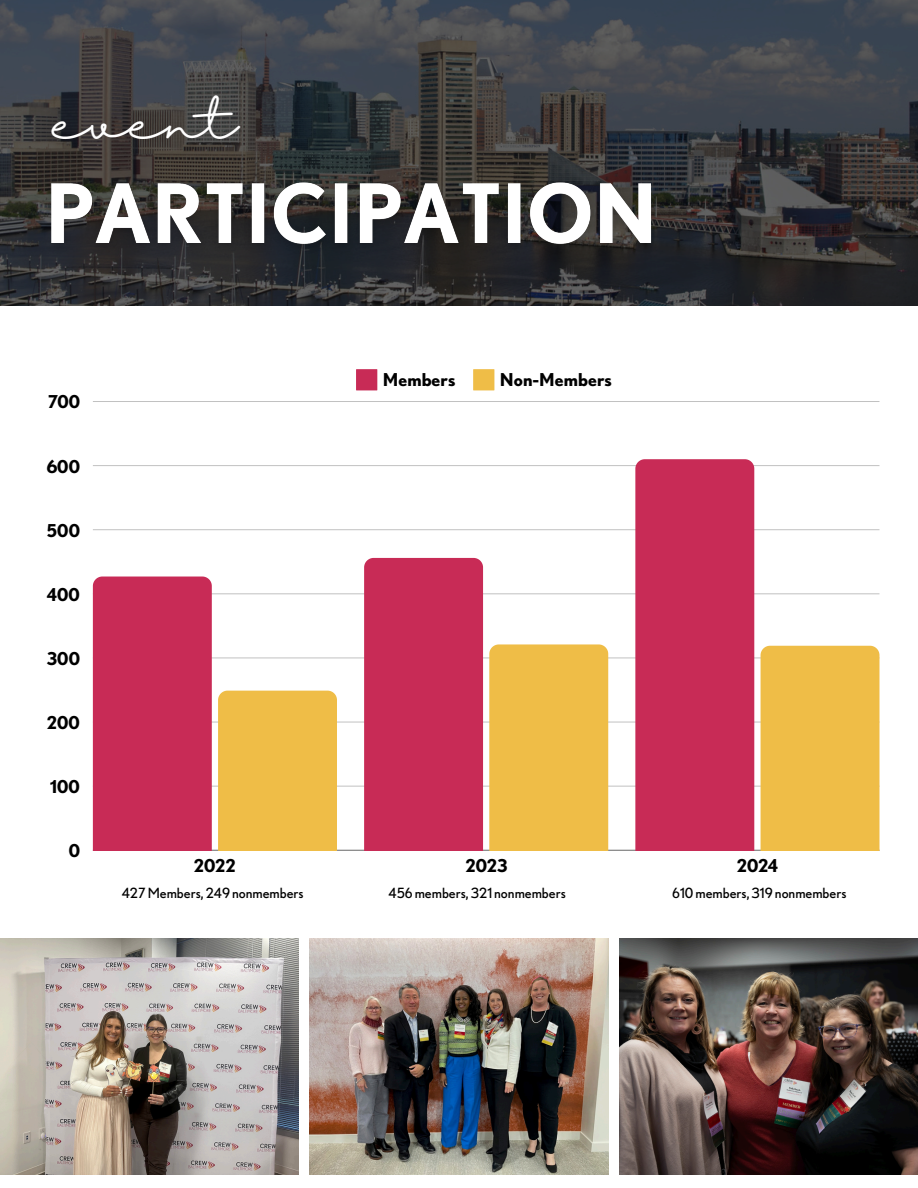
<style>
.page{position:relative;width:918px;height:1188px;background:#fff}
.page>*{position:absolute;margin:0;border:0;box-sizing:border-box;transform-origin:0 0}
.t1{font:47.25px "Halimun";color:#fff}
.t2{font:700 17.7px "Nobel";color:#000}
.t3{font:14.1px "Nobel";color:#000}
</style>
<div class="page">
<svg style="left:356px;top:369px;width:21px;height:21px"></svg>
<svg style="left:473px;top:369px;width:21px;height:21px"></svg>
<hr style="left:93px;top:850px;width:786px;height:1px;background:#000;opacity:.6">
<hr style="left:93px;top:786px;width:786px;height:1px;background:#d7d7d7">
<hr style="left:93px;top:722px;width:786px;height:1px;background:#ddd">
<hr style="left:93px;top:658px;width:786px;height:1px;background:#e4e4e4">
<hr style="left:93px;top:594px;width:786px;height:1px;background:#eaeaea">
<hr style="left:93px;top:529px;width:786px;height:1px;background:#cecece">
<hr style="left:93px;top:465px;width:786px;height:1px;background:#c7c7c7">
<hr style="left:93px;top:401px;width:786px;height:1px;background:#c1c1c1">
<div style="left:93px;top:577px;width:119px;height:273px;background:#c82b56"></div>
<div style="left:218px;top:691px;width:119px;height:159px;background:#efbd47"></div>
<div style="left:364px;top:558px;width:119px;height:292px;background:#c82b56"></div>
<div style="left:489px;top:644px;width:119px;height:206px;background:#efbd47"></div>
<div style="left:635px;top:459px;width:119px;height:391px;background:#c82b56"></div>
<div style="left:761px;top:646px;width:118px;height:204px;background:#efbd47"></div>
<img style="left:0;top:0;width:918px;height:306px">
<img style="left:40px;top:166px;width:623px;height:94px">
<img style="left:0;top:938px;width:298px;height:237px">
<img style="left:309px;top:938px;width:300px;height:237px">
<img style="left:620px;top:938px;width:298px;height:237px">
<p class="t1" style="left:53px;top:95px;width:186px">event</p>
<p class="t2" style="left:48px;top:392px;width:34px">700</p>
<p class="t2" style="left:47px;top:456px;width:35px">600</p>
<p class="t2" style="left:47px;top:520px;width:35px">500</p>
<p class="t2" style="left:47px;top:584px;width:35px">400</p>
<p class="t2" style="left:47px;top:648px;width:35px">300</p>
<p class="t2" style="left:47px;top:712px;width:35px">200</p>
<p class="t2" style="left:50px;top:776px;width:31px">100</p>
<p class="t2" style="left:383px;top:369px;width:74px">Members</p>
<p class="t2" style="left:500px;top:369px;width:113px">Non-Members</p>
<p class="t2" style="left:69px;top:840px;width:13px">0</p>
<p class="t2" style="left:194px;top:855px;width:43px">2022</p>
<p class="t2" style="left:466px;top:855px;width:44px">2023</p>
<p class="t2" style="left:737px;top:855px;width:43px">2024</p>
<h2 class="t3" style="left:122px;top:885px;width:183px">427 Members, 249 nonmembers</h2>
<p class="t3" style="left:389px;top:885px;width:179px">456 members, 321 nonmembers</p>
<p class="t3" style="left:672px;top:885px;width:176px">610 members, 319 nonmembers</p>
</div>
